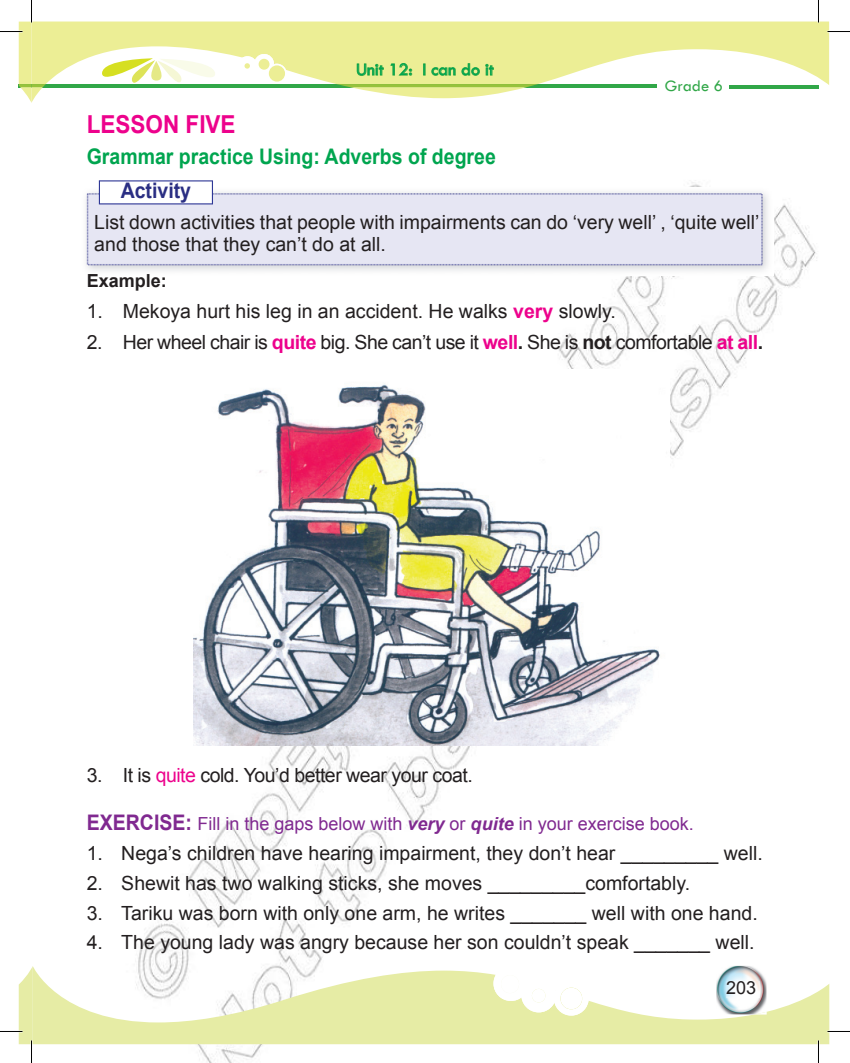
<style>
.page{position:relative;width:850px;height:1063px;background:#fff}
.page>*{position:absolute;margin:0;border:0;box-sizing:border-box;transform-origin:0 0}
.t1{font:700 24.75px "Arial";color:#ed028c;scale:.91 1}
.t2{font:700 21.45px "Arial";color:#00a54f;scale:.91 1}
.t3{font:700 21.45px "Arial";color:#2a2e83;scale:.91 1}
.t4{font:19.5px/22.5px "Arial";color:#231f20}
.t5{font:19.5px "Arial";letter-spacing:-.025em;color:#231f20}
.t6{font:18px "Arial";color:#802990}
.t7{font:18px "Tw Cen";color:#00a54f}
.t8{font:700 18px "Arial";color:#231f20}
.t9{font:18px "Arial";color:#231f20}
.t10{font:16.5px "Tw Cen";color:#31a748}
.s1{font-weight:700;color:#ed028c}
.s2{font-weight:700}
.s3{color:#ed028c}
.s4{font-weight:700;font-size:21.45px}
.s5{font-weight:700;font-style:italic}
</style>
<div class="page">
<img style="left:54px;top:180px;width:776px;height:882px">
<svg style="left:33px;top:965px;width:796px;height:78px;fill:#e6eca5"></svg>
<svg style="left:538px;top:22px;width:291px;height:67px;fill:#ecee95"></svg>
<hr style="left:729px;top:85px;width:89px;height:3px;background:#31a748">
<svg style="left:491px;top:963px;width:100px;height:54px"></svg>
<img style="left:716px;top:965px;width:50px;height:49px">
<svg style="left:754px;top:1011px;width:12px;height:3px"></svg>
<img style="left:727px;top:981px;width:32px;height:16px">
<img style="left:81px;top:187px;width:692px;height:89px">
<div style="left:87px;top:193px;width:675px;height:72px;background:#e6e6f3"></div>
<svg style="left:99px;top:180px;width:114px;height:24px"></svg>
<img style="left:193px;top:369px;width:476px;height:376px">
<hr style="left:827px;top:1030px;width:23px;height:2px;background:#fff">
<hr style="left:817px;top:0;width:2px;height:23px;background:#fff">
<hr style="left:817px;top:1040px;width:2px;height:22px;background:#fff">
<svg style="left:827px;top:31px;width:23px;height:1px"></svg>
<svg style="left:0;top:0;width:538px;height:103px"></svg>
<svg style="left:0;top:966px;width:33px;height:96px"></svg>
<svg style="left:818px;top:0;width:1px;height:23px"></svg>
<svg style="left:818px;top:1040px;width:1px;height:22px"></svg>
<p class="t7" style="left:356px;top:59px;width:139px">Unit 12: I can do it</p>
<p class="t10" style="left:665px;top:75px;width:60px">Grade 6</p>
<p class="t1" style="left:87px;top:108px;width:165px">LESSON FIVE</p>
<p class="t2" style="left:87px;top:142px;width:451px">Grammar practice Using: Adverbs of degree</p>
<p class="t3" style="left:121px;top:177px;width:79px">Activity</p>
<p class="t4" style="left:94px;top:211px;width:666px">List down activities that people with impairments can do ‘very well’ , ‘quite well’ and those that they can’t do at all.</p>
<p class="t8" style="left:87px;top:269px;width:82px">Example:</p>
<p class="t4" style="left:87px;top:300px;width:530px">1. Mekoya hurt his leg in an accident. He walks <span class="s1">very</span> slowly.</p>
<p class="t5" style="left:87px;top:329px;width:678px">2. Her wheel chair is <span class="s1">quite</span> big. She can’t use it <span class="s1">well</span><span class="s2">.</span> She is <span class="s2">not</span> comfortable <span class="s1">at all</span><span class="s2">.</span></p>
<p class="t5" style="left:87px;top:762px;width:387px">3. It is <span class="s3">quite</span> cold. You’d better wear your coat.</p>
<p class="t6" style="left:87px;top:812px;width:608px"><span class="s4">EXERCISE:</span> Fill in the gaps below with <span class="s5">very</span> or <span class="s5">quite</span> in your exercise book.</p>
<p class="t4" style="left:87px;top:842px;width:677px">1. Nega’s children have hearing impairment, they don’t hear _________ well.</p>
<p class="t4" style="left:87px;top:871px;width:605px">2. Shewit has two walking sticks, she moves _________comfortably.</p>
<p class="t4" style="left:87px;top:901px;width:672px">3. Tariku was born with only one arm, he writes _______ well with one hand.</p>
<p class="t4" style="left:87px;top:931px;width:669px">4. The young lady was angry because her son couldn’t speak _______ well.</p>
<p class="t9" style="left:726px;top:975px;width:32px">203</p>
</div>
